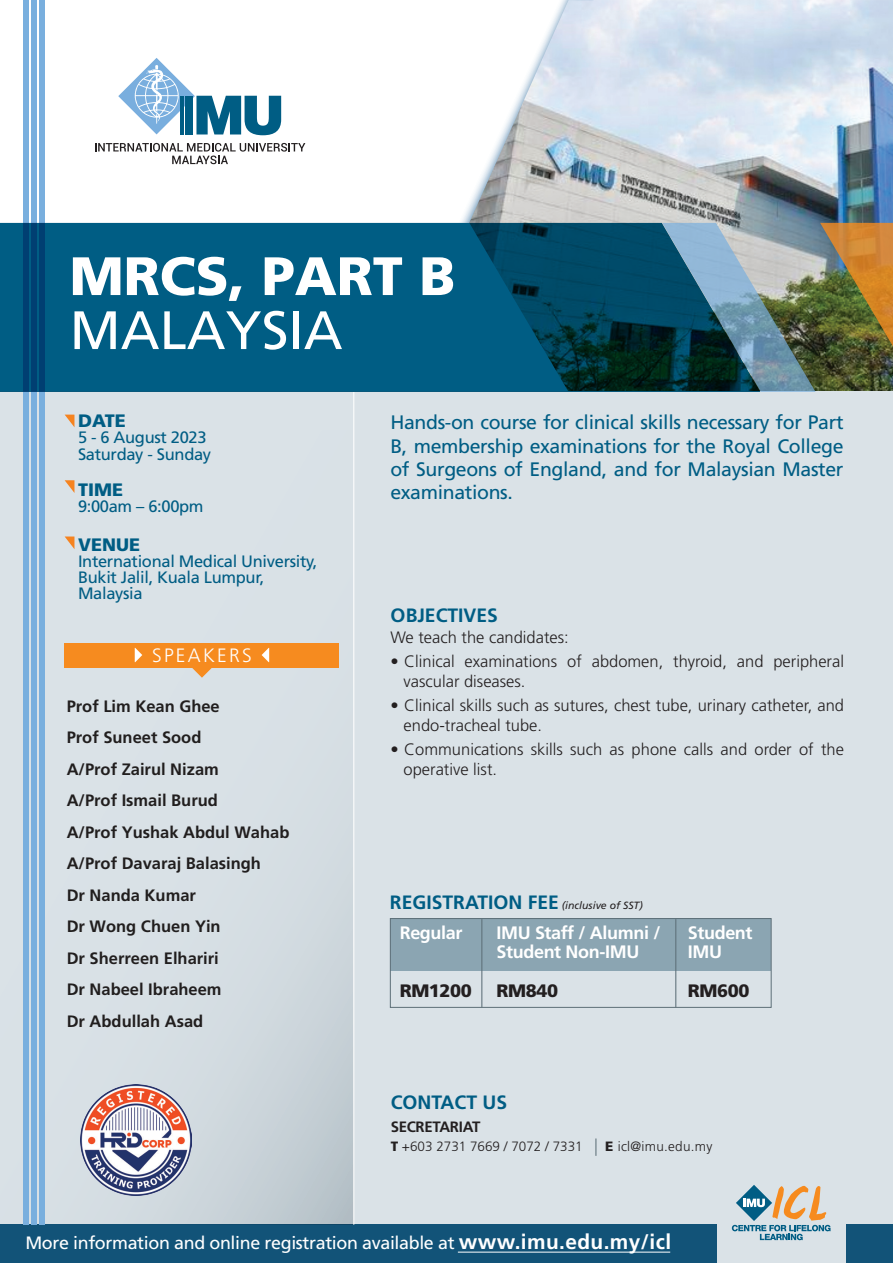
<style>
.page{position:relative;width:893px;height:1263px;background:#fff}
.page>*{position:absolute;margin:0;border:0;box-sizing:border-box;transform-origin:0 0}
.t1{font:900 54px "Frutiger";color:#fff}
.t2{font:54px "Frutiger";color:#fff}
.t3{font:19.5px/23.4px "Frutiger";letter-spacing:-.02em;color:#005d84;text-align:justify}
.t4{font:700 19.35px "Frutiger";color:#005d84}
.t5{font:300 19.35px "Frutiger";letter-spacing:.12em;color:#fff}
.t6{font:700 18px/19.5px "Frutiger";letter-spacing:-.02em;color:#fff}
.t7{font:900 18px "Frutiger";letter-spacing:-.02em;color:#231f20}
.t8{font:900 18px "Frutiger LT Std";color:#005d84}
.t9{font:17.85px "Frutiger";letter-spacing:-.02em;color:#fff}
.t10{font:300 16.5px/19.8px "Frutiger";color:#231f20}
.t11{font:700 16.5px/31.5px "Frutiger";color:#211e1e}
.t12{font:16.5px/16.2px "Frutiger LT Std";letter-spacing:-.02em;color:#005d84}
.t13{font:700 15px "Frutiger";letter-spacing:-.02em;color:#231f20}
.t14{font:300 13.5px "Frutiger";color:#231f20}
.t15{font:300 13.5px "Frutiger";letter-spacing:.02em;color:#231f20}
.t16{font:italic 10.5px "Frutiger";color:#231f20}
.s1{font-weight:700;font-style:normal;font-size:19.35px;color:#005d84}
.s2{font-weight:900}
.s3{font-weight:700;font-size:20.85px}
</style>
<div class="page">
<img style="left:469px;top:0;width:424px;height:223px">
<div style="left:0;top:392px;width:893px;height:871px;background:#dae2e7"></div>
<div style="left:0;top:430px;width:354px;height:795px;background:linear-gradient(to bottom,#dee5ea,#cdd6dc)"></div>
<div style="left:0;top:1225px;width:716px;height:38px;background:#125378"></div>
<div style="left:32px;top:0;width:5px;height:1225px;background:#79afde"></div>
<div style="left:24px;top:0;width:5px;height:1225px;background:#79afde"></div>
<div style="left:40px;top:0;width:5px;height:1225px;background:#79afde"></div>
<div style="left:846px;top:1225px;width:47px;height:38px;background:#125378"></div>
<svg style="left:732px;top:1185px;width:98px;height:55px"></svg>
<hr style="left:458px;top:1252px;width:212px;height:1px;background:#fff">
<hr style="left:353px;top:392px;width:1px;height:833px;background:#fff">
<svg style="left:595px;top:1138px;width:1px;height:18px"></svg>
<img style="left:81px;top:1085px;width:111px;height:111px">
<svg style="left:118px;top:58px;width:163px;height:77px"></svg>
<hr style="left:185px;top:96px;width:3px;height:38px;background:#005d84">
<hr style="left:180px;top:96px;width:3px;height:38px;background:#005d84">
<hr style="left:190px;top:96px;width:3px;height:38px;background:#005d84">
<svg style="left:95px;top:143px;width:210px;height:21px"></svg>
<svg style="left:0;top:223px;width:662px;height:169px;background:#005578"></svg>
<img style="left:662px;top:223px;width:231px;height:169px">
<div style="left:65px;top:643px;width:274px;height:24px;background:#f68b1f"></div>
<svg style="left:135px;top:648px;width:7px;height:14px"></svg>
<svg style="left:262px;top:648px;width:7px;height:14px"></svg>
<svg style="left:192px;top:667px;width:20px;height:11px"></svg>
<div style="left:391px;top:918px;width:380px;height:53px;background:#8ba5b2"></div>
<div style="left:390px;top:918px;width:382px;height:90px;border:1px solid #5d6f78"></div>
<hr style="left:481px;top:919px;width:1px;height:88px;background:#5d6f78">
<hr style="left:675px;top:919px;width:1px;height:88px;background:#5d6f78">
<svg style="left:65px;top:415px;width:9px;height:12px"></svg>
<svg style="left:65px;top:480px;width:9px;height:13px"></svg>
<svg style="left:65px;top:536px;width:9px;height:13px"></svg>
<h1 class="t1" style="left:70px;top:243px;width:387px">MRCS, PART B</h1>
<h1 class="t2" style="left:70px;top:299px;width:274px">MALAYSIA</h1>
<p class="t8" style="left:78px;top:410px;width:49px">DATE</p>
<p class="t12" style="left:78px;top:430px;width:135px">5 - 6 August 2023<br>Saturday - Sunday</p>
<p class="t8" style="left:78px;top:478px;width:47px">TIME</p>
<p class="t12" style="left:78px;top:498px;width:127px">9:00am – 6:00pm</p>
<p class="t8" style="left:78px;top:533px;width:63px">VENUE</p>
<p class="t12" style="left:78px;top:553px;width:241px">International Medical University,<br>Bukit Jalil, Kuala Lumpur,<br>Malaysia</p>
<p class="t5" style="left:152px;top:644px;width:101px">SPEAKERS</p>
<p class="t11" style="left:67px;top:690px;width:224px">Prof Lim Kean Ghee<br>Prof Suneet Sood<br>A/Prof Zairul Nizam<br>A/Prof Ismail Burud<br>A/Prof Yushak Abdul Wahab<br>A/Prof Davaraj Balasingh<br>Dr Nanda Kumar<br>Dr Wong Chuen Yin<br>Dr Sherreen Elhariri<br>Dr Nabeel Ibraheem<br>Dr Abdullah Asad</p>
<p class="t3" style="left:390px;top:411px;width:455px">Hands-on course for clinical skills necessary for Part B, membership examinations for the Royal College of Surgeons of England, and for Malaysian Master examinations.</p>
<p class="t4" style="left:391px;top:604px;width:109px">OBJECTIVES</p>
<p class="t10" style="left:390px;top:627px;width:180px">We teach the candidates:</p>
<p class="t10" style="left:404px;top:651px;width:442px;text-indent:-13px">• Clinical examinations of abdomen, thyroid, and peripheral vascular diseases.</p>
<p class="t10" style="left:404px;top:696px;width:442px;text-indent:-13px">• Clinical skills such as sutures, chest tube, urinary catheter, and endo-tracheal tube.</p>
<p class="t10" style="left:404px;top:740px;width:442px;text-indent:-13px">• Communications skills such as phone calls and order of the operative list.</p>
<p class="t16" style="left:390px;top:899px;width:254px"><span class="s1">REGISTRATION FEE</span> (inclusive of SST)</p>
<p class="t6" style="left:400px;top:923px;width:64px">Regular</p>
<p class="t6" style="left:496px;top:923px;width:165px">IMU Staff / Alumni /<br>Student Non-IMU</p>
<p class="t7" style="left:496px;top:980px;width:63px">RM840</p>
<p class="t7" style="left:400px;top:980px;width:74px">RM1200</p>
<p class="t6" style="left:688px;top:923px;width:66px">Student<br>IMU</p>
<p class="t7" style="left:688px;top:980px;width:63px">RM600</p>
<p class="t4" style="left:391px;top:1091px;width:118px">CONTACT US</p>
<p class="t13" style="left:391px;top:1118px;width:91px">SECRETARIAT</p>
<p class="t14" style="left:391px;top:1139px;width:193px"><span class="s2">T</span> +603 2731 7669 / 7072 / 7331</p>
<p class="t15" style="left:605px;top:1139px;width:109px"><span class="s2">E</span> icl@imu.edu.my</p>
<p class="t9" style="left:25px;top:1232px;width:647px">More information and online registration available at <span class="s3">www.imu.edu.my/icl</span></p>
</div>
